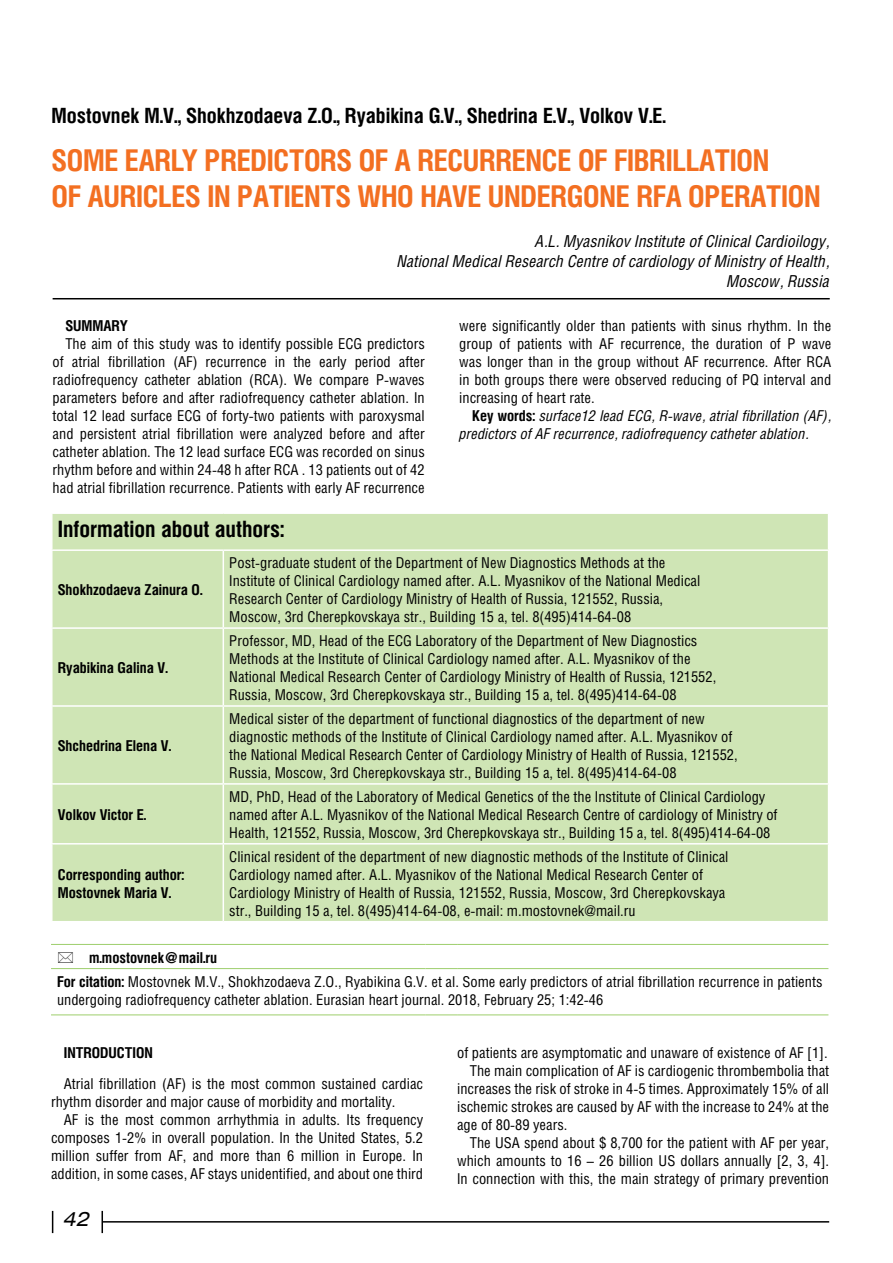
<style>
.page{position:relative;width:893px;height:1263px;background:#fff}
.page>*{position:absolute;margin:0;border:0;box-sizing:border-box;transform-origin:0 0}
.t1{font:700 30px/36px "Helios Cond";letter-spacing:-.01em;color:#f36f21}
.t2{font:700 22.5px "Helios Cond";color:#000}
.t3{font:700 21px "Helios Cond";color:#000}
.t4{font:italic 19.5px "Helios Ext";color:#000}
.t5{font:italic 16.5px/19.8px "Helios Cond";color:#000;text-align:right}
.t6{font:15px/18px "Helios Cond";color:#000}
.t7{font:700 15px/18px "Helios Cond";color:#000}
.t8{font:italic 15px/18px "Helios Cond";color:#000}
.s1{font-weight:700;font-style:normal}
.s2{font-weight:700}
</style>
<div class="page">
<hr style="left:103px;top:1221px;width:726px;height:1px;background:#000">
<svg style="left:102px;top:1211px;width:1px;height:22px"></svg>
<svg style="left:52px;top:1211px;width:1px;height:22px"></svg>
<hr style="left:53px;top:298px;width:777px;height:1px;background:#000">
<div style="left:53px;top:514px;width:775px;height:407px;background:#cfe5b5"></div>
<hr style="left:51px;top:549px;width:172px;height:2px;background:#fff">
<hr style="left:51px;top:627px;width:172px;height:2px;background:#fff">
<hr style="left:51px;top:705px;width:172px;height:2px;background:#fff">
<hr style="left:51px;top:783px;width:172px;height:2px;background:#fff">
<hr style="left:51px;top:843px;width:172px;height:1px;background:#fff">
<hr style="left:223px;top:549px;width:606px;height:2px;background:#fff">
<hr style="left:223px;top:551px;width:1px;height:76px;background:#fff">
<hr style="left:223px;top:627px;width:606px;height:2px;background:#fff">
<hr style="left:223px;top:629px;width:1px;height:76px;background:#fff">
<hr style="left:223px;top:705px;width:606px;height:2px;background:#fff">
<hr style="left:223px;top:707px;width:1px;height:76px;background:#fff">
<hr style="left:223px;top:783px;width:606px;height:2px;background:#fff">
<hr style="left:223px;top:785px;width:1px;height:58px;background:#fff">
<hr style="left:223px;top:843px;width:606px;height:1px;background:#fff">
<hr style="left:223px;top:844px;width:1px;height:77px;background:#fff">
<hr style="left:51px;top:944px;width:374px;height:1px;background:#9dce6c">
<hr style="left:425px;top:944px;width:32px;height:1px;background:#9dce6c">
<hr style="left:457px;top:944px;width:371px;height:1px;background:#9dce6c">
<hr style="left:51px;top:968px;width:374px;height:1px;background:#9dce6c">
<hr style="left:425px;top:968px;width:32px;height:1px;background:#9dce6c">
<hr style="left:457px;top:968px;width:371px;height:1px;background:#9dce6c">
<hr style="left:51px;top:1014px;width:374px;height:1px;background:#9dce6c">
<hr style="left:425px;top:1014px;width:32px;height:1px;background:#9dce6c">
<hr style="left:457px;top:1014px;width:371px;height:1px;background:#9dce6c">
<h3 class="t3" style="left:52px;top:103px;width:616px">Mostovnek M.V., Shokhzodaeva Z.O., Ryabikina G.V., Shedrina E.V., Volkov V.E.</h3>
<h1 class="t1" style="left:52px;top:142px;width:771px">SOME EARLY PREDICTORS OF A RECURRENCE OF FIBRILLATION<br>OF AURICLES IN PATIENTS WHO HAVE UNDERGONE RFA OPERATION</h1>
<p class="t5" style="left:397px;top:231px;width:434px">A.L. Myasnikov Institute of Clinical Cardioilogy,<br>National Medical Research Centre of cardiology of Ministry of Health,<br>Moscow, Russia</p>
<p class="t7" style="left:65px;top:316px;width:64px">SUMMARY</p>
<p class="t6" style="left:53px;top:334px;width:374px;text-align:justify;text-indent:13px">The aim of this study was to identify possible ECG predictors of atrial fibrillation (AF) recurrence in the early period after radiofrequency catheter ablation (RCA). We compare P-waves parameters before and after radiofrequency catheter ablation. In total 12 lead surface ECG of forty-two patients with paroxysmal and persistent atrial fibrillation were analyzed before and after catheter ablation. The 12 lead surface ECG was recorded on sinus rhythm before and within 24-48 h after RCA . 13 patients out of 42 had atrial fibrillation recurrence. Patients with early AF recurrence</p>
<p class="t6" style="left:459px;top:316px;width:374px;text-align:justify">were significantly older than patients with sinus rhythm. In the group of patients with AF recurrence, the duration of P wave was longer than in the group without AF recurrence. After RCA in both groups there were observed reducing of PQ interval and increasing of heart rate.</p>
<p class="t8" style="left:459px;top:406px;width:374px;text-indent:13px"><span class="s1">Key words:</span> surface12 lead ECG, R-wave, atrial fibrillation (AF), predictors of AF recurrence, radiofrequency catheter ablation.</p>
<h2 class="t2" style="left:58px;top:516px;width:228px">Information about authors:</h2>
<p class="t7" style="left:58px;top:580px;width:146px">Shokhzodaeva Zainura O.</p>
<p class="t7" style="left:58px;top:658px;width:112px">Ryabikina Galina V.</p>
<p class="t7" style="left:58px;top:736px;width:115px">Shchedrina Elena V.</p>
<p class="t7" style="left:58px;top:805px;width:90px">Volkov Victor E.</p>
<p class="t7" style="left:58px;top:865px;width:128px">Corresponding author:<br>Mostovnek Maria V.</p>
<p class="t6" style="left:229px;top:553px;width:472px">Post-graduate student of the Department of New Diagnostics Methods at the Institute of Clinical Cardiology named after. A.L. Myasnikov of the National Medical Research Center of Cardiology Ministry of Health of Russia, 121552, Russia, Moscow, 3rd Cherepkovskaya str., Building 15 a, tel. 8(495)414-64-08</p>
<p class="t6" style="left:229px;top:631px;width:488px">Professor, MD, Head of the ECG Laboratory of the Department of New Diagnostics Methods at the Institute of Clinical Cardiology named after. A.L. Myasnikov of the National Medical Research Center of Cardiology Ministry of Health of Russia, 121552, Russia, Moscow, 3rd Cherepkovskaya str., Building 15 a, tel. 8(495)414-64-08</p>
<p class="t6" style="left:229px;top:709px;width:510px">Medical sister of the department of functional diagnostics of the department of new diagnostic methods of the Institute of Clinical Cardiology named after. A.L. Myasnikov of the National Medical Research Center of Cardiology Ministry of Health of Russia, 121552, Russia, Moscow, 3rd Cherepkovskaya str., Building 15 a, tel. 8(495)414-64-08</p>
<p class="t6" style="left:229px;top:787px;width:550px">MD, PhD, Head of the Laboratory of Medical Genetics of the the Institute of Clinical Cardiology named after A.L. Myasnikov of the National Medical Research Centre of cardiology of Ministry of<br>Health, 121552, Russia, Moscow, 3rd Cherepkovskaya str., Building 15 a, tel. 8(495)414-64-08</p>
<p class="t6" style="left:229px;top:847px;width:501px">Clinical resident of the department of new diagnostic methods of the Institute of Clinical Cardiology named after. A.L. Myasnikov of the National Medical Research Center of Cardiology Ministry of Health of Russia, 121552, Russia, Moscow, 3rd Cherepkovskaya str., Building 15 a, tel. 8(495)414-64-08, e-mail: m.mostovnek@mail.ru</p>
<p class="t6" style="left:57px;top:945px;width:767px;line-height:24.2px;text-indent:32px"><span class="s2">m.mostovnek@mail.ru<br>For citation:</span> Mostovnek M.V., Shokhzodaeva Z.O., Ryabikina G.V. et al. Some early predictors of atrial fibrillation recurrence in patients</p>
<p class="t6" style="left:57px;top:990px;width:548px">undergoing radiofrequency catheter ablation. Eurasian heart journal. 2018, February 25; 1:42-46</p>
<p class="t7" style="left:64px;top:1043px;width:91px">INTRODUCTION</p>
<p class="t6" style="left:51px;top:1074px;width:374px;text-indent:13px">Atrial fibrillation (AF) is the most common sustained cardiac rhythm disorder and major cause of morbidity and mortality.</p>
<p class="t6" style="left:51px;top:1110px;width:374px;text-align:justify;text-indent:13px">AF is the most common arrhythmia in adults. Its frequency composes 1-2% in overall population. In the United States, 5.2 million suffer from AF, and more than 6 million in Europe. In addition, in some cases, AF stays unidentified, and about one third</p>
<h3 class="t4" style="left:64px;top:1207px;width:28px">42</h3>
<p class="t6" style="left:457px;top:1043px;width:372px">of patients are asymptomatic and unaware of existence of AF [1].</p>
<p class="t6" style="left:470px;top:1061px;width:361px">The main complication of AF is cardiogenic thrombembolia that</p>
<p class="t6" style="left:457px;top:1079px;width:373px">increases the risk of stroke in 4-5 times. Approximately 15% of all</p>
<p class="t6" style="left:457px;top:1097px;width:373px">ischemic strokes are caused by AF with the increase to 24% at the</p>
<p class="t6" style="left:457px;top:1115px;width:112px">age of 80-89 years.</p>
<p class="t6" style="left:470px;top:1133px;width:361px">The USA spend about $ 8,700 for the patient with AF per year,</p>
<p class="t6" style="left:457px;top:1151px;width:374px">which amounts to 16 – 26 billion US dollars annually [2, 3, 4].</p>
<p class="t6" style="left:457px;top:1169px;width:374px">In connection with this, the main strategy of primary prevention</p>
</div>
